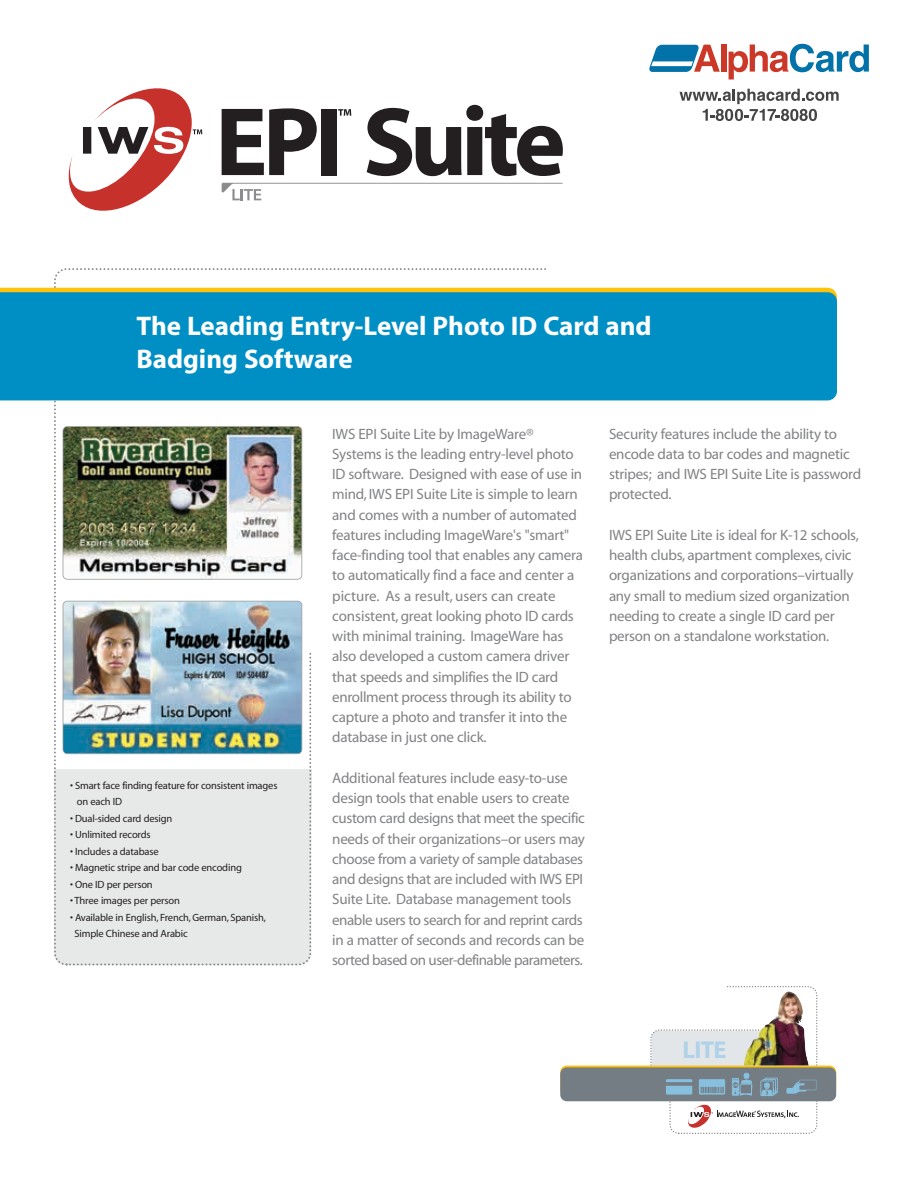
<style>
.page{position:relative;width:918px;height:1188px;background:#fff}
.page>*{position:absolute;margin:0;border:0;box-sizing:border-box;transform-origin:0 0}
.t1{font:27px/32.4px "Myriad MM 700 600";color:#fff}
.t2{font:24.45px "Myriad MM 700 600";color:#afd2e8}
.t3{font:15px/20.2px "Myriad";letter-spacing:-.015em;color:#808285}
.t4{font:10.5px/16.5px "Myriad";letter-spacing:-.015em;color:#231f20}
</style>
<div class="page">
<svg style="left:53px;top:400px;width:259px;height:566px"></svg>
<div style="left:273px;top:371px;width:58px;height:281px;background:#fff"></div>
<svg style="left:0;top:268px;width:836px;height:24px"></svg>
<div style="left:0;top:292px;width:837px;height:108px;background:#008fc5"></div>
<svg style="left:222px;top:108px;width:95px;height:67px"></svg>
<div style="left:321px;top:109px;width:15px;height:66px;background:#231f20"></div>
<svg style="left:367px;top:105px;width:196px;height:71px"></svg>
<svg style="left:68px;top:88px;width:134px;height:123px"></svg>
<svg style="left:338px;top:109px;width:13px;height:7px"></svg>
<svg style="left:222px;top:183px;width:341px;height:17px"></svg>
<img style="left:63px;top:427px;width:239px;height:152px;border-radius:4px">
<div style="left:63px;top:426px;width:239px;height:154px;border:2px solid #949698;border-radius:5px"></div>
<img style="left:63px;top:601px;width:239px;height:153px;border-radius:4px">
<div style="left:63px;top:601px;width:239px;height:153px;border:2px solid #949698;border-radius:5px"></div>
<div style="left:560px;top:1067px;width:276px;height:34px;background:#747d84;border-radius:7px"></div>
<svg style="left:650px;top:986px;width:168px;height:148px"></svg>
<div style="left:721px;top:45px;width:5px;height:27px;background:#cc3828"></div>
<svg style="left:729px;top:44px;width:140px;height:36px"></svg>
<svg style="left:649px;top:45px;width:71px;height:27px"></svg>
<svg style="left:680px;top:89px;width:159px;height:32px"></svg>
<h1 class="t1" style="left:136px;top:312px;width:517px">The Leading Entry-Level Photo ID Card and<br>Badging Software</h1>
<p class="t4" style="left:77px;top:778px;width:202px;text-indent:-7px">• Smart face finding feature for consistent images on each ID</p>
<p class="t4" style="left:70px;top:811px;width:104px">• Dual-sided card design</p>
<p class="t4" style="left:70px;top:827px;width:82px">• Unlimited records</p>
<p class="t4" style="left:70px;top:844px;width:90px">• Includes a database</p>
<p class="t4" style="left:70px;top:860px;width:173px">• Magnetic stripe and bar code encoding</p>
<p class="t4" style="left:70px;top:877px;width:84px">• One ID per person</p>
<p class="t4" style="left:70px;top:893px;width:111px">• Three images per person</p>
<p class="t4" style="left:75px;top:910px;width:193px;text-indent:-5px">• Available in English, French, German, Spanish,<br>Simple Chinese and Arabic</p>
<p class="t3" style="left:332px;top:425px;width:252px">IWS EPI Suite Lite by ImageWare® Systems is the leading entry-level photo ID software. Designed with ease of use in mind, IWS EPI Suite Lite is simple to learn and comes with a number of automated features including ImageWare's "smart" face-finding tool that enables any camera to automatically find a face and center a picture. As a result, users can create consistent, great looking photo ID cards with minimal training. ImageWare has also developed a custom camera driver that speeds and simplifies the ID card enrollment process through its ability to capture a photo and transfer it into the database in just one click.</p>
<p class="t3" style="left:332px;top:769px;width:254px">Additional features include easy-to-use design tools that enable users to create custom card designs that meet the specific needs of their organizations–or users may choose from a variety of sample databases and designs that are included with IWS EPI Suite Lite. Database management tools enable users to search for and reprint cards in a matter of seconds and records can be sorted based on user-definable parameters.</p>
<p class="t3" style="left:609px;top:425px;width:254px">Security features include the ability to encode data to bar codes and magnetic stripes; and IWS EPI Suite Lite is password protected.</p>
<p class="t3" style="left:609px;top:526px;width:251px">IWS EPI Suite Lite is ideal for K-12 schools, health clubs, apartment complexes, civic organizations and corporations–virtually any small to medium sized organization needing to create a single ID card per person on a standalone workstation.</p>
<h2 class="t2" style="left:683px;top:1040px;width:45px">LITE</h2>
</div>
